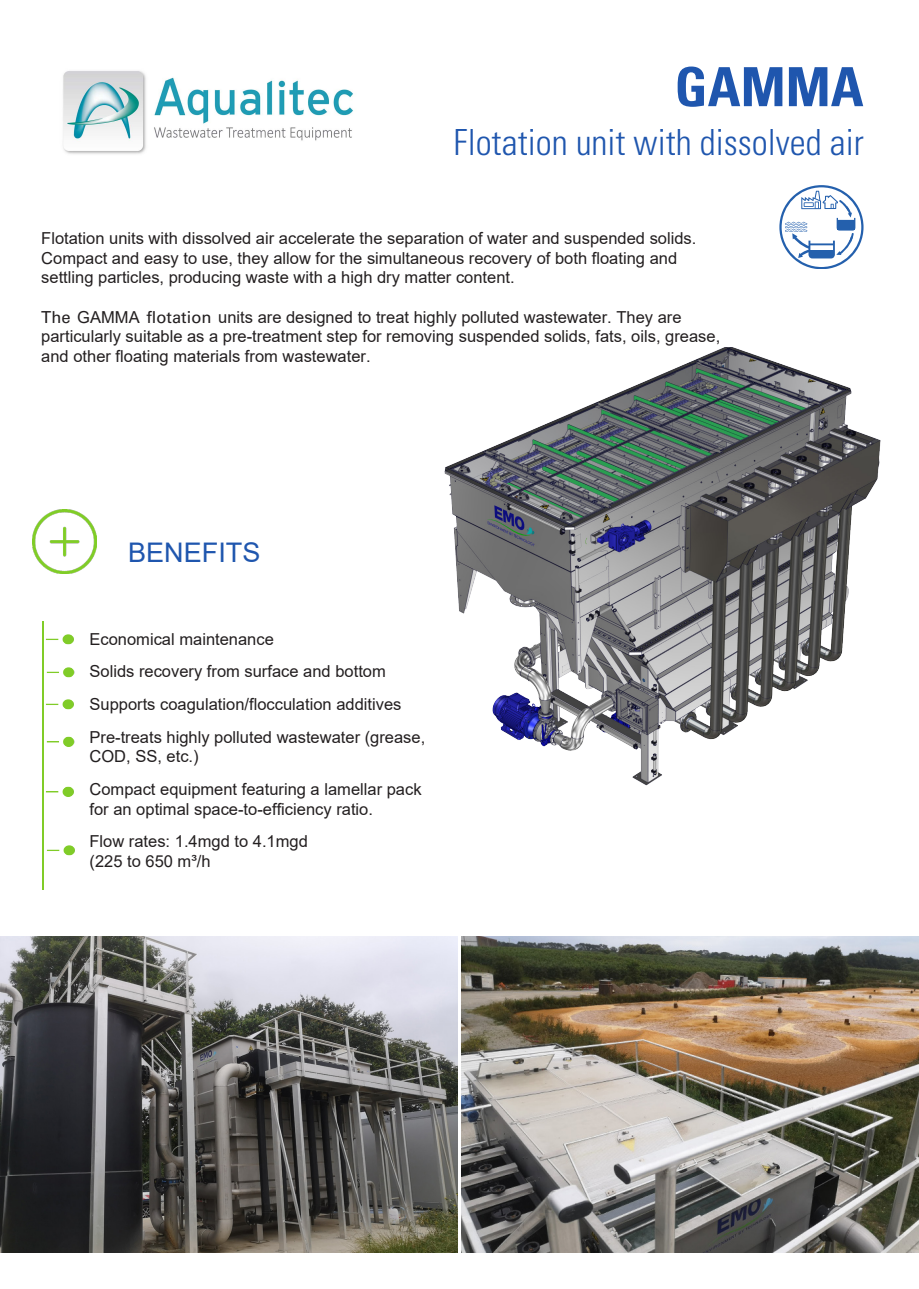
<style>
.page{position:relative;width:919px;height:1289px;background:#fff}
.page>*{position:absolute;margin:0;border:0;box-sizing:border-box;transform-origin:0 0}
.t1{font:700 condensed 54px "Univers LT Std";color:#1f56ae}
.t2{font:300 condensed 36px "Univers LT Std";color:#1f56ae}
.t3{font:27px "Arial";color:#1f56ae}
.t4{font:16.5px/32.5px "Arial";color:#231f20}
.t5{font:16.5px "Arial";color:#231f20}
.s1{font-family:"Univers LT Std"}
.s2{font-style:inherit}
</style>
<div class="page">
<svg style="left:779px;top:185px;width:84px;height:83px"></svg>
<img style="left:33px;top:510px;width:63px;height:63px">
<img style="left:444px;top:347px;width:437px;height:439px">
<img style="left:0;top:936px;width:457px;height:316px">
<img style="left:461px;top:936px;width:457px;height:316px">
<img style="left:63px;top:71px;width:291px;height:83px">
<img style="left:45px;top:699px;width:29px;height:11px">
<img style="left:46px;top:736px;width:29px;height:11px">
<img style="left:45px;top:786px;width:29px;height:11px">
<img style="left:46px;top:845px;width:29px;height:11px">
<img style="left:46px;top:667px;width:29px;height:11px">
<img style="left:45px;top:634px;width:29px;height:11px">
<hr style="left:43px;top:621px;width:1px;height:268px;background:#80cc28">
<p class="t1" style="left:674px;top:54px;width:190px">GAMMA</p>
<p class="t2" style="left:453px;top:120px;width:411px">Flotation unit with dissolved air</p>
<p class="t4" style="left:41px;top:228px;width:656px;line-height:19.8px">Flotation units with dissolved air accelerate the separation of water and suspended solids.<br>Compact and easy to use, they allow for the simultaneous recovery of both floating and settling particles, producing waste with a high dry matter content.</p>
<p class="t4" style="left:41px;top:307px;width:680px;line-height:19.5px"><span class="s1">The</span> <span class="s2">GAMMA</span> <span class="s1">flotation</span> units are designed to treat highly polluted wastewater. They are particularly suitable as a pre-treatment step for removing suspended solids, fats, oils, grease, and other floating materials from wastewater.</p>
<p class="t3" style="left:128px;top:534px;width:134px">BENEFITS</p>
<p class="t4" style="left:89px;top:622px;width:337px">Economical maintenance<br>Solids recovery from surface and bottom Supports coagulation/flocculation additives Pre-treats highly polluted wastewater (grease,</p>
<p class="t4" style="left:89px;top:740px;width:333px">COD, SS, etc.)<br>Compact equipment featuring a lamellar pack</p>
<p class="t4" style="left:89px;top:792px;width:285px">for an optimal space-to-efficiency ratio.<br>Flow rates: <span class="s2">1.4mgd</span> to <span class="s2">4.1</span>mgd</p>
<p class="t5" style="left:89px;top:850px;width:123px"><span class="s2">(</span>225 to 650 m³/h</p>
</div>
